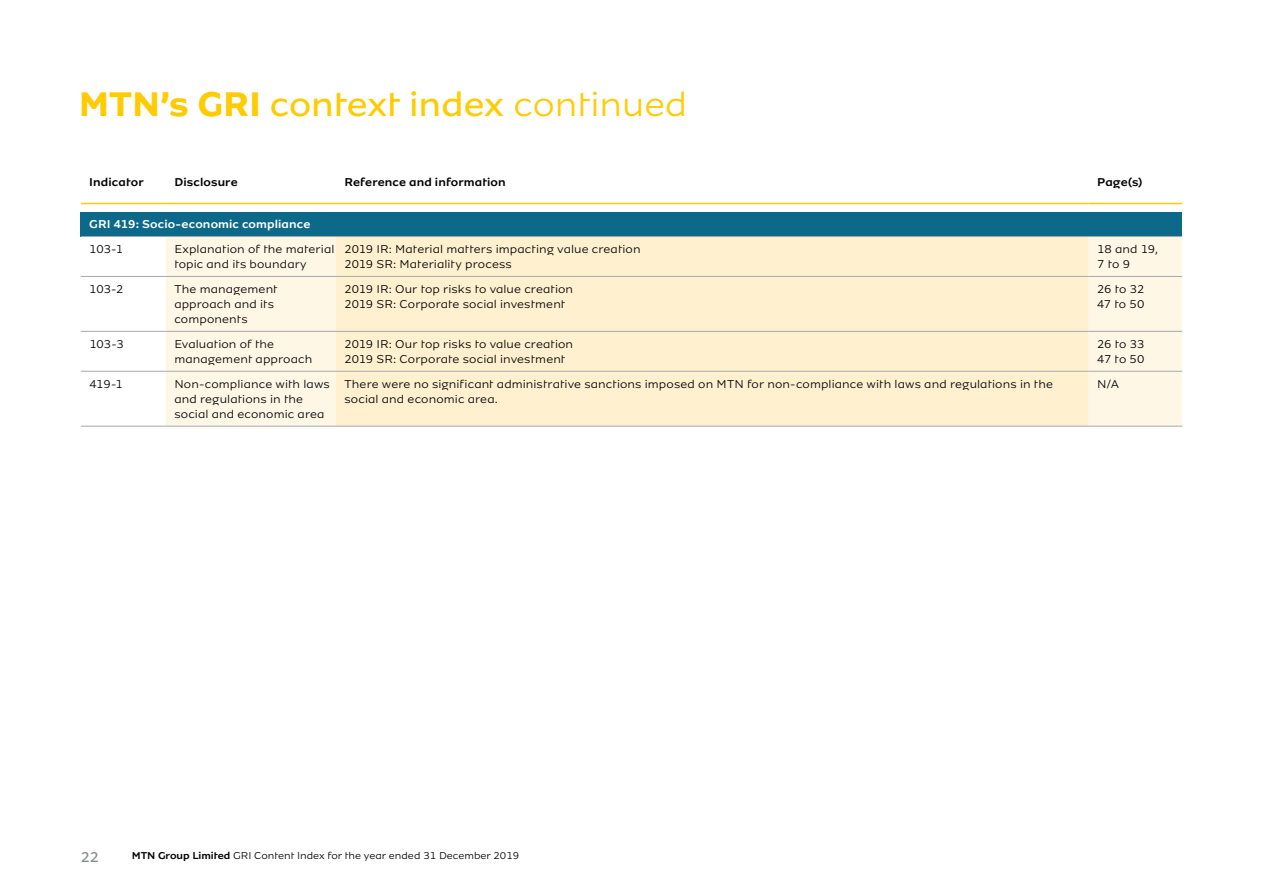
<style>
.page{position:relative;width:1263px;height:893px;background:#fff}
.page>*{position:absolute;margin:0;border:0;box-sizing:border-box;transform-origin:0 0}
.t1{font:36px "MTN Brighter Sans";color:#ffcb05}
.t2{font:15px "MTN Brighter Sans";color:#8a8c8e}
.t3{font:300 12px/15px "MTN Brighter Sans";letter-spacing:.01em;color:#000}
.t4{font:500 12px "MTN Brighter Sans";letter-spacing:.01em;color:#000}
.t5{font:500 12px "MTN Brighter Sans";letter-spacing:.01em;color:#fff}
.t6{font:300 10.5px "MTN Brighter Sans";color:#000}
.s1{font-weight:700}
.s2{font-weight:300}
.s3{font-weight:500}
</style>
<div class="page">
<div style="left:81px;top:212px;width:1101px;height:25px;background:#0d6989"></div>
<div style="left:166px;top:237px;width:1016px;height:189px;background:#fff7e5"></div>
<div style="left:336px;top:237px;width:753px;height:189px;background:#fff1d0"></div>
<hr style="left:81px;top:236px;width:85px;height:1px;background:#a7a9ac">
<hr style="left:166px;top:236px;width:170px;height:1px;background:#a7a9ac">
<hr style="left:336px;top:236px;width:753px;height:1px;background:#a7a9ac">
<hr style="left:1089px;top:236px;width:93px;height:1px;background:#a7a9ac">
<hr style="left:81px;top:276px;width:85px;height:1px;background:#a7a9ac">
<hr style="left:166px;top:276px;width:170px;height:1px;background:#a7a9ac">
<hr style="left:336px;top:276px;width:753px;height:1px;background:#a7a9ac">
<hr style="left:1089px;top:276px;width:93px;height:1px;background:#a7a9ac">
<hr style="left:81px;top:331px;width:85px;height:1px;background:#a7a9ac">
<hr style="left:166px;top:331px;width:170px;height:1px;background:#a7a9ac">
<hr style="left:336px;top:331px;width:753px;height:1px;background:#a7a9ac">
<hr style="left:1089px;top:331px;width:93px;height:1px;background:#a7a9ac">
<hr style="left:81px;top:371px;width:85px;height:1px;background:#a7a9ac">
<hr style="left:166px;top:371px;width:170px;height:1px;background:#a7a9ac">
<hr style="left:336px;top:371px;width:753px;height:1px;background:#a7a9ac">
<hr style="left:1089px;top:371px;width:93px;height:1px;background:#a7a9ac">
<hr style="left:81px;top:203px;width:85px;height:1px;background:#ffcb05">
<hr style="left:166px;top:203px;width:170px;height:1px;background:#ffcb05">
<hr style="left:336px;top:203px;width:753px;height:1px;background:#ffcb05">
<hr style="left:1089px;top:203px;width:93px;height:1px;background:#ffcb05">
<hr style="left:81px;top:426px;width:85px;height:1px;background:#a7a9ac">
<hr style="left:166px;top:426px;width:170px;height:1px;background:#a7a9ac">
<hr style="left:336px;top:426px;width:753px;height:1px;background:#a7a9ac">
<hr style="left:1089px;top:426px;width:93px;height:1px;background:#a7a9ac">
<h1 class="t1" style="left:79px;top:83px;width:610px"><span class="s1">MTN’s GRI</span> context index <span class="s2">continued</span></h1>
<p class="t4" style="left:89px;top:175px;width:56px">Indicator</p>
<p class="t4" style="left:174px;top:175px;width:65px">Disclosure</p>
<p class="t4" style="left:344px;top:175px;width:163px">Reference and information</p>
<p class="t4" style="left:1097px;top:175px;width:47px">Page(s)</p>
<p class="t5" style="left:89px;top:217px;width:223px">GRI 419: Socio-economic compliance</p>
<p class="t3" style="left:89px;top:241px;width:35px">103-1</p>
<p class="t3" style="left:174px;top:241px;width:162px">Explanation of the material topic and its boundary</p>
<p class="t3" style="left:344px;top:241px;width:298px">2019 IR: Material matters impacting value creation<br>2019 SR: Materiality process</p>
<p class="t3" style="left:1097px;top:241px;width:62px">18 and 19,<br>7 to 9</p>
<p class="t3" style="left:89px;top:281px;width:36px">103-2</p>
<p class="t3" style="left:174px;top:281px;width:105px">The management approach and its components</p>
<p class="t3" style="left:344px;top:281px;width:230px">2019 IR: Our top risks to value creation<br>2019 SR: Corporate social investment</p>
<p class="t3" style="left:1097px;top:281px;width:49px">26 to 32<br>47 to 50</p>
<p class="t3" style="left:89px;top:336px;width:36px">103-3</p>
<p class="t3" style="left:174px;top:336px;width:139px">Evaluation of the management approach</p>
<p class="t3" style="left:344px;top:336px;width:230px">2019 IR: Our top risks to value creation<br>2019 SR: Corporate social investment</p>
<p class="t3" style="left:1097px;top:336px;width:49px">26 to 33<br>47 to 50</p>
<p class="t3" style="left:89px;top:376px;width:35px">419-1</p>
<p class="t3" style="left:174px;top:376px;width:157px">Non-compliance with laws and regulations in the social and economic area</p>
<p class="t3" style="left:344px;top:376px;width:710px">There were no significant administrative sanctions imposed on MTN for non-compliance with laws and regulations in the social and economic area.</p>
<p class="t3" style="left:1097px;top:376px;width:24px">N/A</p>
<p class="t2" style="left:81px;top:849px;width:20px">22</p>
<p class="t6" style="left:132px;top:849px;width:389px"><span class="s3">MTN Group Limited</span> GRI Content Index for the year ended 31 December 2019</p>
</div>
